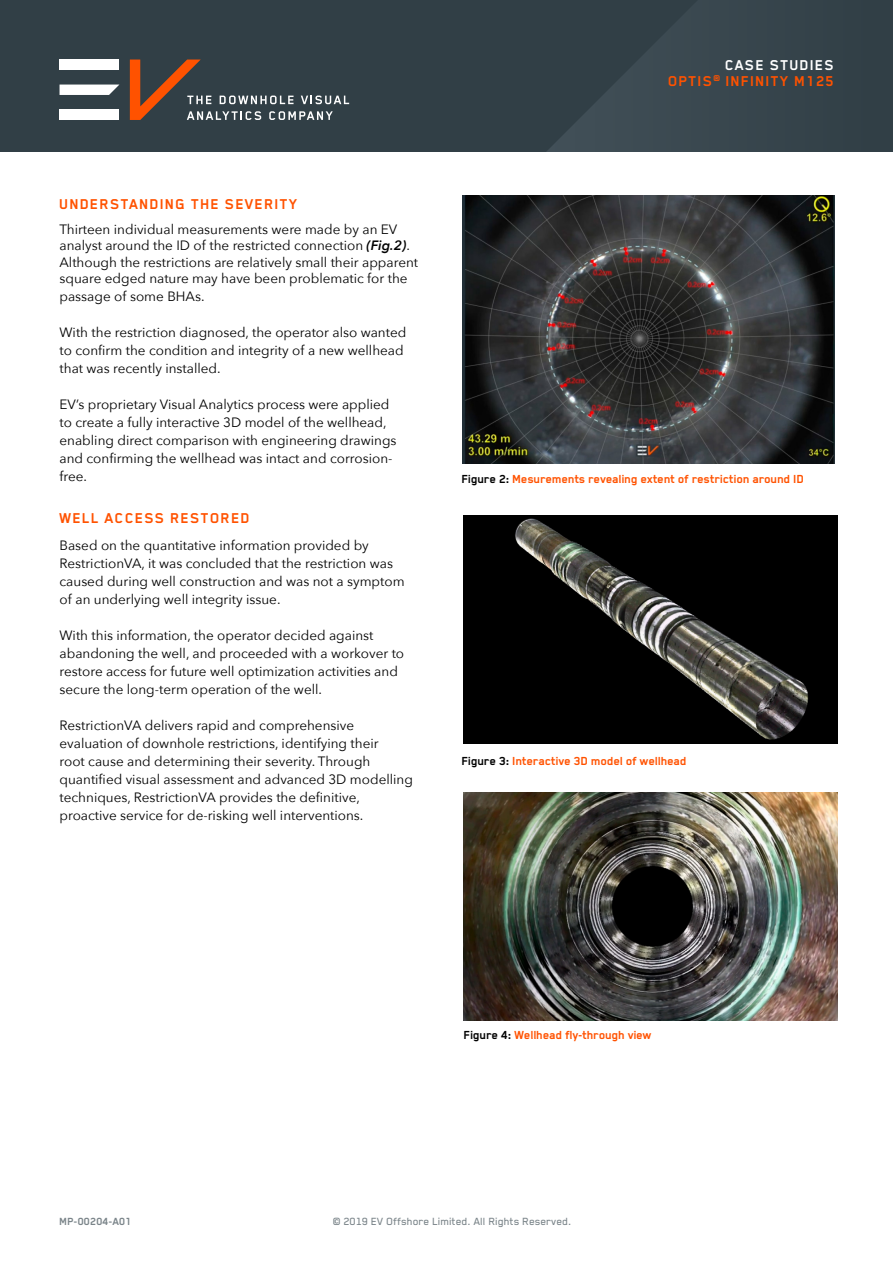
<style>
.page{position:relative;width:893px;height:1263px;background:#fff}
.page>*{position:absolute;margin:0;border:0;box-sizing:border-box;transform-origin:0 0}
.t1{font:700 16.5px/16.5px "Blender Pro";letter-spacing:.06em;color:#ff5200;text-align:right}
.t2{font:13.5px/18px "Avenir Next";color:#000}
.t3{font:700 13.5px "Blender Pro";letter-spacing:-.01em;color:#ff5200}
.t4{font:500 12px "Blender Pro";color:#7b858a}
.t5{font:700 12px "Blender Pro";color:#7b858a}
.s1{color:#fff}
.s2{font-weight:600;font-style:italic}
.s3{color:#000}
</style>
<div class="page">
<div style="left:0;top:0;width:893px;height:372px;background:#313f46"></div>
<svg style="left:307px;top:15px;width:586px;height:138px"></svg>
<div style="left:0;top:153px;width:893px;height:1110px;background:#fff"></div>
<div style="left:60px;top:60px;width:59px;height:10px;background:#fff"></div>
<svg style="left:60px;top:85px;width:59px;height:10px"></svg>
<div style="left:60px;top:110px;width:59px;height:10px;background:#fff"></div>
<svg style="left:130px;top:60px;width:219px;height:60px"></svg>
<img style="left:463px;top:195px;width:371px;height:268px">
<img style="left:463px;top:515px;width:375px;height:228px">
<img style="left:463px;top:793px;width:375px;height:227px">
<p class="t1" style="left:668px;top:56px;width:168px"><span class="s1">CASE STUDIES<br></span>OPTIS<sup>®</sup> INFINITY M125</p>
<p class="t1" style="left:60px;top:195px;width:240px">UNDERSTANDING THE SEVERITY</p>
<p class="t2" style="left:60px;top:220px;width:360px;line-height:16.5px">Thirteen individual measurements were made by an EV analyst around the ID of the restricted connection <span class="s2">(Fig.2)</span>.<br>Although the restrictions are relatively small their apparent square edged nature may have been problematic for the</p>
<p class="t2" style="left:60px;top:287px;width:147px">passage of some BHAs.</p>
<p class="t2" style="left:60px;top:323px;width:348px">With the restriction diagnosed, the operator also wanted to confirm the condition and integrity of a new wellhead that was recently installed.</p>
<p class="t2" style="left:60px;top:395px;width:339px">EV’s proprietary Visual Analytics process were applied to create a fully interactive 3D model of the wellhead, enabling direct comparison with engineering drawings and confirming the wellhead was intact and corrosion&shy;free.</p>
<p class="t1" style="left:60px;top:510px;width:192px">WELL ACCESS RESTORED</p>
<p class="t2" style="left:60px;top:536px;width:347px">Based on the quantitative information provided by RestrictionVA, it was concluded that the restriction was caused during well construction and was not a symptom of an underlying well integrity issue.</p>
<p class="t2" style="left:60px;top:626px;width:346px">With this information, the operator decided against abandoning the well, and proceeded with a workover to restore access for future well optimization activities and secure the long-term operation of the well.</p>
<p class="t2" style="left:60px;top:715px;width:355px">RestrictionVA delivers rapid and comprehensive evaluation of downhole restrictions, identifying their<br>root cause and determining their severity. Through quantified visual assessment and advanced 3D modelling techniques, RestrictionVA provides the definitive, proactive service for de-risking well interventions.</p>
<p class="t3" style="left:462px;top:472px;width:344px"><span class="s3">Figure 2:</span> Mesurements revealing extent of restriction around ID</p>
<p class="t3" style="left:462px;top:753px;width:227px"><span class="s3">Figure 3:</span> Interactive 3D model of wellhead</p>
<p class="t3" style="left:464px;top:1027px;width:189px"><span class="s3">Figure 4:</span> Wellhead fly-through view</p>
<p class="t5" style="left:60px;top:1215px;width:74px">MP-00204-A01</p>
<p class="t4" style="left:333px;top:1215px;width:240px">© 2019 EV Offshore Limited. All Rights Reserved.</p>
</div>
